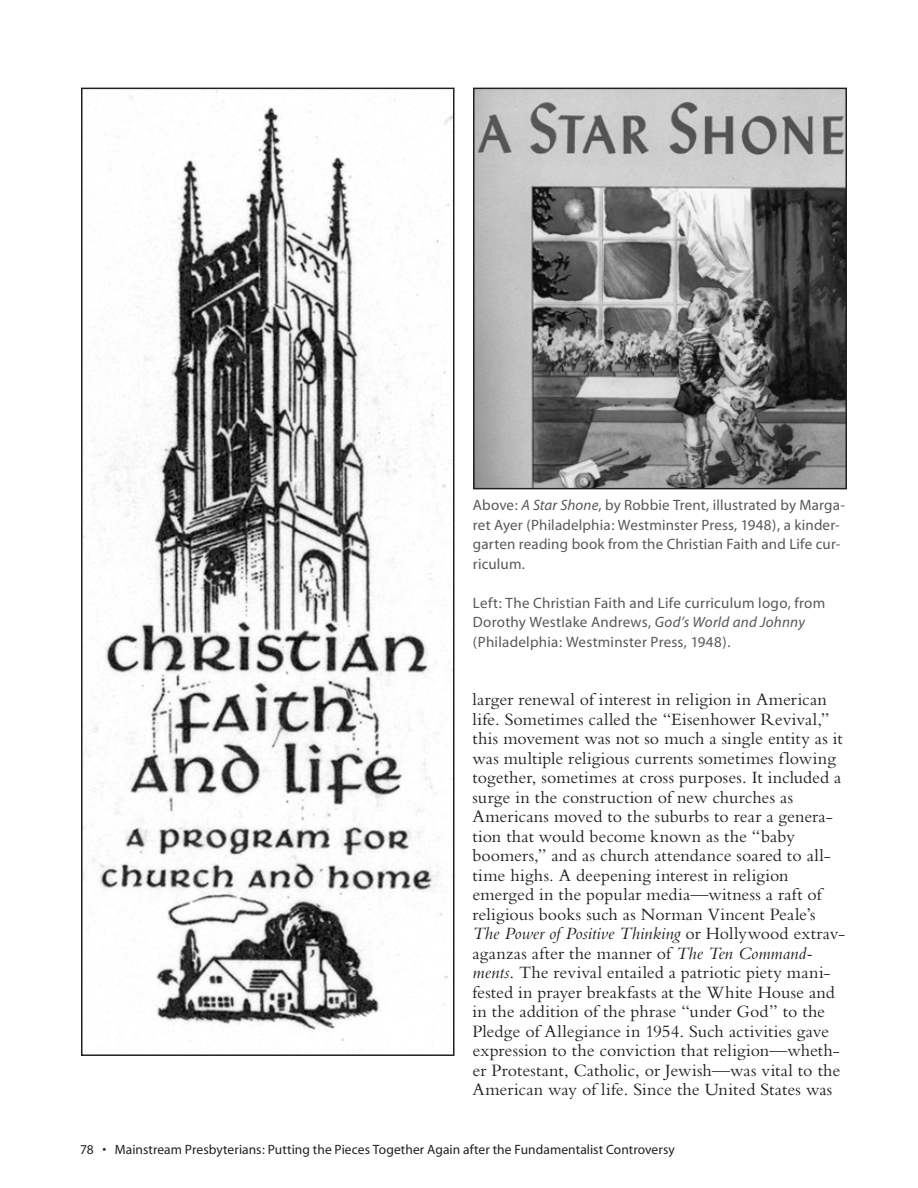
<style>
.page{position:relative;width:918px;height:1188px;background:#fff}
.page>*{position:absolute;margin:0;border:0;box-sizing:border-box;transform-origin:0 0}
.t1{font:18px/19.5px "Bembo";letter-spacing:.005em;color:#231f20}
.jph_captions{font:15px/19.5px "Myriad";letter-spacing:.01em;color:#57585a}
.feature_captions{font:15px/19.5px "Myriad";letter-spacing:.015em;color:#57585a}
.t2{font:13.5px "Myriad";letter-spacing:.005em;color:#231f20}
.s1{font-style:italic}
</style>
<div class="page">
<img style="left:476px;top:91px;width:368px;height:395px">
<div style="left:473px;top:88px;width:374px;height:401px;border:2px solid #231f20"></div>
<img style="left:84px;top:91px;width:367px;height:950px">
<div style="left:81px;top:88px;width:373px;height:968px;border:2px solid #231f20"></div>
<p class="jph_captions" style="left:473px;top:496px;width:374px">Above: <span class="s1">A Star Shone</span>, by Robbie Trent, illustrated by Marga&shy;ret Ayer (Philadelphia: Westminster Press, 1948), a kinder&shy;garten reading book from the Christian Faith and Life cur&shy;riculum.</p>
<p class="feature_captions" style="left:473px;top:593px;width:354px">Left: The Christian Faith and Life curriculum logo, from<br>Dorothy Westlake Andrews, <span class="s1">God’s World and Johnny </span>(Philadelphia: Westminster Press, 1948).</p>
<p class="t1" style="left:472px;top:689px;width:374px">larger renewal of interest in religion in American life. Sometimes called the “Eisenhower Revival,” this movement was not so much a single entity as it was multiple religious currents sometimes flowing together, sometimes at cross purposes. It included a surge in the construction of new churches as Americans moved to the suburbs to rear a genera&shy;tion that would become known as the “baby boomers,” and as church attendance soared to all&shy;time highs. A deepening interest in religion emerged in the popular media—witness a raft of religious books such as Norman Vincent Peale’s <span class="s1">The Power of Positive Thinking</span> or Hollywood extrav&shy;aganzas after the manner of <span class="s1">The Ten Command&shy;ments</span>. The revival entailed a patriotic piety mani&shy;fested in prayer breakfasts at the White House and in the addition of the phrase “under God” to the Pledge of Allegiance in 1954. Such activities gave expression to the conviction that religion—wheth&shy;er Protestant, Catholic, or Jewish—was vital to the American way of life. Since the United States was</p>
<p class="t2" style="left:80px;top:1142px;width:596px">78 • Mainstream Presbyterians: Putting the Pieces Together Again after the Fundamentalist Controversy</p>
</div>
